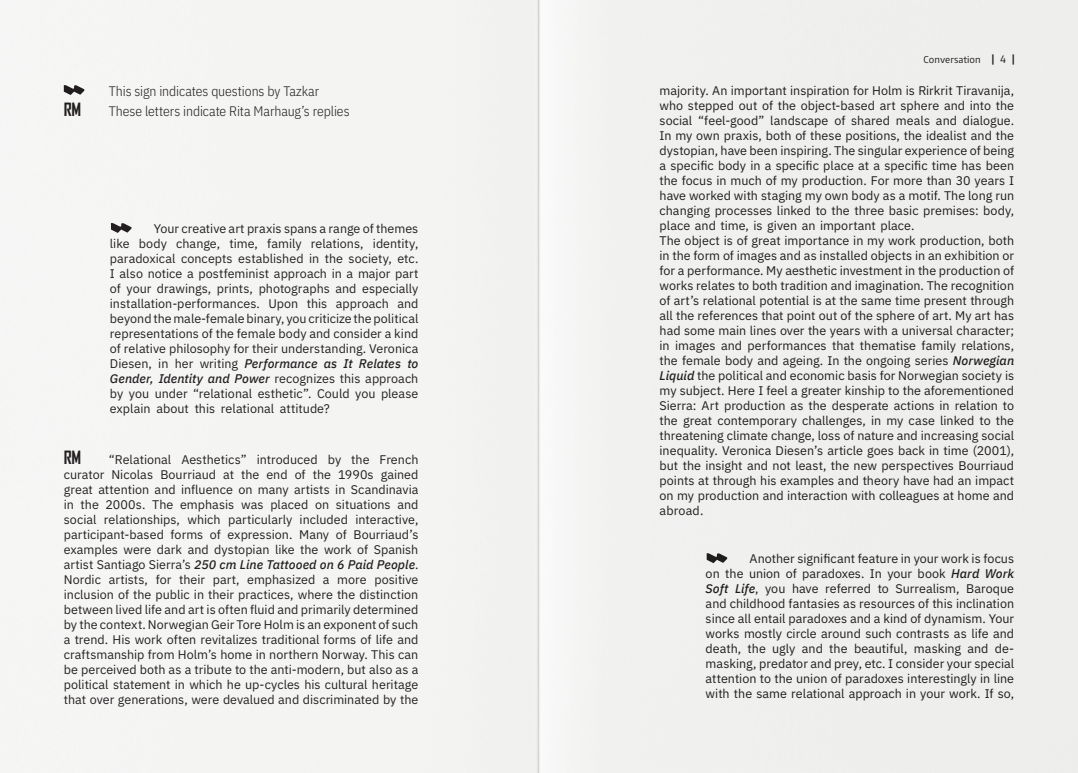
<style>
.page{position:relative;width:1078px;height:773px;background:#fff}
.page>*{position:absolute;margin:0;border:0;box-sizing:border-box;transform-origin:0 0}
.t1{font:700 17.5px "Agency FB";color:#231f20}
.t2{font:300 13.75px "IBM Plex Sans Cond";letter-spacing:-.005em;color:#231f20}
.t3{font:12.5px/15px "IBM Plex Sans Arabic";color:#231f20;text-align:justify}
.t4{font:12.5px "w Nian";color:#231f20}
.t5{font:900 12.5px "w Nian";color:#231f20}
.s1{font-family:"IBM Plex Sans";font-weight:500;font-style:italic}
.s2{font-weight:400;font-size:13.5px}
</style>
<div class="page">
<div style="left:0;top:0;width:1077px;height:772px;background:#f2f2f1"></div>
<svg style="left:111px;top:223px;width:20px;height:10px"></svg>
<p class="t2" style="left:109px;top:80px;width:212px">This sign indicates questions by Tazkar</p>
<p class="t1" style="left:64px;top:99px;width:19px">RM</p>
<p class="t2" style="left:109px;top:101px;width:242px">These letters indicate Rita Marhaug’s replies</p>
<p class="t3" style="left:110px;top:221px;width:310px;text-indent:44px">Your creative art praxis spans a range of themes like body change, time, family relations, identity, paradoxical concepts established in the society, etc.<br>I also notice a postfeminist approach in a major part of your drawings, prints, photographs and especially installation-performances. Upon this approach and beyond the male-female binary, you criticize the political representations of the female body and consider a kind of relative philosophy for their understanding. Veronica Diesen, in her writing <span class="s1">Performance as It Relates to Gender, Identity and Power</span> recognizes this approach by you under “relational esthetic”. Could you please explain about this relational attitude?</p>
<p class="t1" style="left:64px;top:446px;width:19px">RM</p>
<p class="t3" style="left:64px;top:452px;width:356px;text-indent:45px">“Relational Aesthetics” introduced by the French curator Nicolas Bourriaud at the end of the 1990s gained great attention and influence on many artists in Scandinavia in the 2000s. The emphasis was placed on situations and social relationships, which particularly included interactive, participant-based forms of expression. Many of Bourriaud’s examples were dark and dystopian like the work of Spanish artist Santiago Sierra’s <span class="s1">250 cm Line Tattooed on 6 Paid People</span>.<br>Nordic artists, for their part, emphasized a more positive inclusion of the public in their practices, where the distinction between lived life and art is often fluid and primarily determined by the context. Norwegian Geir Tore Holm is an exponent of such a trend. His work often revitalizes traditional forms of life and craftsmanship from Holm’s home in northern Norway. This can be perceived both as a tribute to the anti-modern, but also as a political statement in which he up-cycles his cultural heritage that over generations, were devalued and discriminated by the</p>
<p class="t4" style="left:923px;top:52px;width:59px">Conversation</p>
<p class="t5" style="left:991px;top:52px;width:23px">|<span class="s2">4</span>|</p>
<p class="t3" style="left:659px;top:83px;width:356px">majority. An important inspiration for Holm is Rirkrit Tiravanija, who stepped out of the object-based art sphere and into the social “feel-good” landscape of shared meals and dialogue.<br>In my own praxis, both of these positions, the idealist and the dystopian, have been inspiring. The singular experience of being a specific body in a specific place at a specific time has been the focus in much of my production. For more than 30 years I have worked with staging my own body as a motif. The long run changing processes linked to the three basic premises: body, place and time, is given an important place.</p>
<p class="t3" style="left:659px;top:233px;width:356px">The object is of great importance in my work production, both in the form of images and as installed objects in an exhibition or for a performance. My aesthetic investment in the production of works relates to both tradition and imagination. The recognition of art’s relational potential is at the same time present through all the references that point out of the sphere of art. My art has had some main lines over the years with a universal character; in images and performances that thematise family relations, the female body and ageing. In the ongoing series <span class="s1">Norwegian Liquid</span> the political and economic basis for Norwegian society is my subject. Here I feel a greater kinship to the aforementioned Sierra: Art production as the desperate actions in relation to the great contemporary challenges, in my case linked to the threatening climate change, loss of nature and increasing social inequality. Veronica Diesen’s article goes back in time (2001), but the insight and not least, the new perspectives Bourriaud points at through his examples and theory have had an impact on my production and interaction with colleagues at home and abroad.</p>
<p class="t3" style="left:705px;top:551px;width:310px;text-indent:44px">Another significant feature in your work is focus on the union of paradoxes. In your book <span class="s1">Hard Work Soft Life</span>, you have referred to Surrealism, Baroque and childhood fantasies as resources of this inclination since all entail paradoxes and a kind of dynamism. Your works mostly circle around such contrasts as life and death, the ugly and the beautiful, masking and de&shy;masking, predator and prey, etc. I consider your special attention to the union of paradoxes interestingly in line with the same relational approach in your work. If so,</p>
</div>
